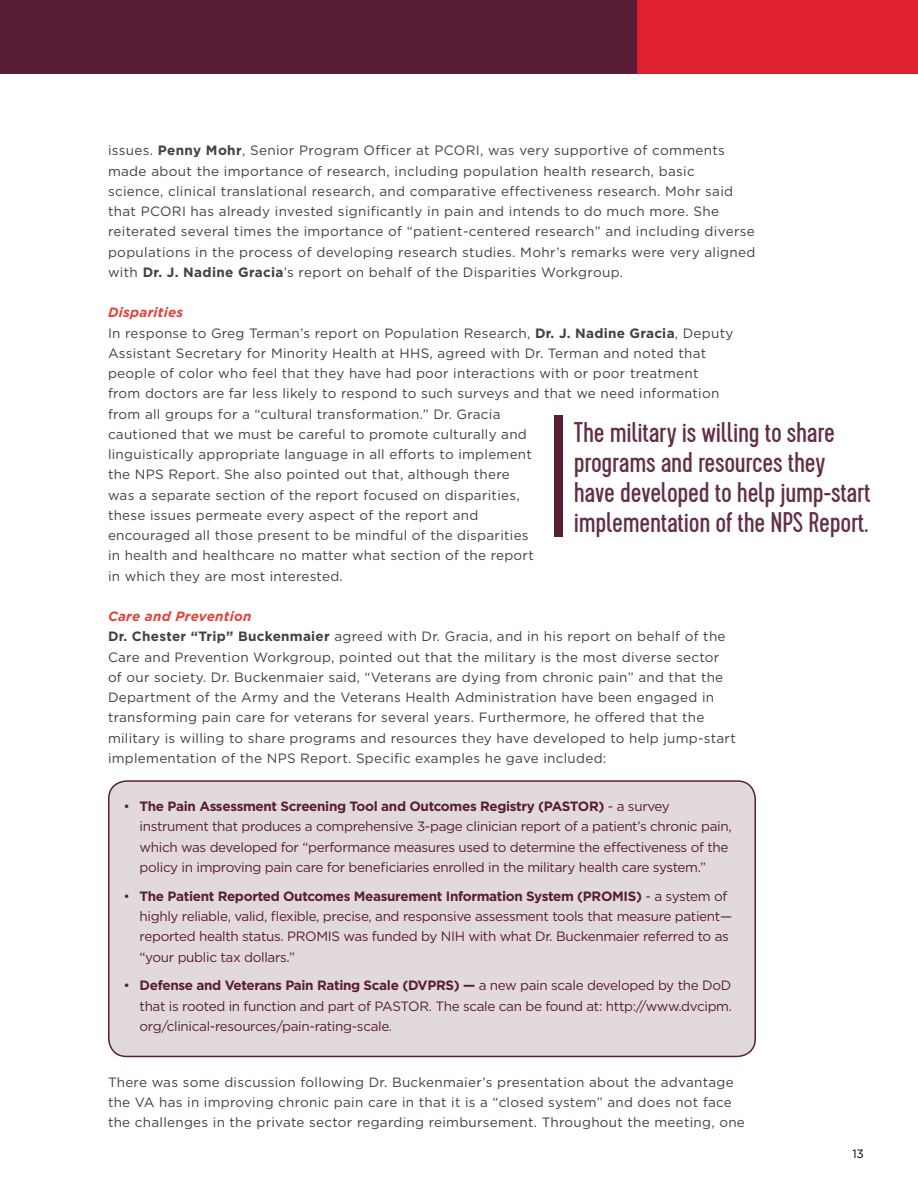
<style>
.page{position:relative;width:918px;height:1188px;background:#fff}
.page>*{position:absolute;margin:0;border:0;box-sizing:border-box;transform-origin:0 0}
.t1{font:28.5px/30px "Cervo";letter-spacing:-.01em;color:#632f44}
.t2{font:13.5px/20.2px "Gotham";letter-spacing:.02em;color:#414042}
.t3{font:13.5px/20.2px "Gotham";letter-spacing:-.025em;color:#581e38}
.t4{font:12px "Gotham";color:#000}
.s1{font-weight:700}
.s2{font-weight:700;font-style:italic;color:#e2423b}
</style>
<div class="page">
<div style="left:0;top:0;width:918px;height:73px;background:#581e38"></div>
<div style="left:637px;top:0;width:281px;height:73px;background:#df212f"></div>
<div style="left:109px;top:781px;width:646px;height:275px;background:#e2d9db;border-radius:18px"></div>
<div style="left:108px;top:780px;width:648px;height:277px;border:2px solid #581e38;border-radius:18px"></div>
<div style="left:555px;top:416px;width:8px;height:121px;background:#581e38"></div>
<p class="t2" style="left:108px;top:140px;width:649px">issues. <span class="s1">Penny Mohr</span>, Senior Program Officer at PCORI, was very supportive of comments made about the importance of research, including population health research, basic<br>science, clinical translational research, and comparative effectiveness research. Mohr said that PCORI has already invested significantly in pain and intends to do much more. She reiterated several times the importance of “patient-centered research” and including diverse populations in the process of developing research studies. Mohr’s remarks were very aligned with <span class="s1">Dr. J. Nadine Gracia</span>’s report on behalf of the Disparities Workgroup.</p>
<p class="t2" style="left:108px;top:302px;width:627px"><span class="s2">Disparities<br></span>In response to Greg Terman’s report on Population Research, <span class="s1">Dr. J. Nadine Gracia</span>, Deputy Assistant Secretary for Minority Health at HHS, agreed with Dr. Terman and noted that people of color who feel that they have had poor interactions with or poor treatment from doctors are far less likely to respond to such surveys and that we need information from all groups for a “cultural transformation.” Dr. Gracia<br>cautioned that we must be careful to promote culturally and<br>linguistically appropriate language in all efforts to implement<br>the NPS Report. She also pointed out that, although there<br>was a separate section of the report focused on disparities,<br>these issues permeate every aspect of the report and<br>encouraged all those present to be mindful of the disparities<br>in health and healthcare no matter what section of the report<br>in which they are most interested.</p>
<p class="t2" style="left:108px;top:606px;width:629px"><span class="s2">Care and Prevention<br></span><span class="s1">Dr. Chester “Trip” Buckenmaier</span> agreed with Dr. Gracia, and in his report on behalf of the Care and Prevention Workgroup, pointed out that the military is the most diverse sector of our society. Dr. Buckenmaier said, “Veterans are dying from chronic pain” and that the Department of the Army and the Veterans Health Administration have been engaged in transforming pain care for veterans for several years. Furthermore, he offered that the military is willing to share programs and resources they have developed to help jump-start implementation of the NPS Report. Specific examples he gave included:</p>
<p class="t3" style="left:140px;top:796px;width:594px;text-indent:-16px">• <span class="s1">The Pain Assessment Screening Tool and Outcomes Registry (PASTOR)</span> - a survey instrument that produces a comprehensive 3-page clinician report of a patient’s chronic pain, which was developed for “performance measures used to determine the effectiveness of the policy in improving pain care for beneficiaries enrolled in the military health care system.”</p>
<p class="t3" style="left:140px;top:886px;width:594px;text-indent:-16px">• <span class="s1">The Patient Reported Outcomes Measurement Information System (PROMIS)</span> - a system of highly reliable, valid, flexible, precise, and responsive assessment tools that measure patient— reported health status. PROMIS was funded by NIH with what Dr. Buckenmaier referred to as “your public tax dollars.”</p>
<p class="t3" style="left:140px;top:975px;width:594px;text-align:justify;text-indent:-16px">• <span class="s1">Defense and Veterans Pain Rating Scale (DVPRS) —</span> a new pain scale developed by the DoD that is rooted in function and part of PASTOR. The scale can be found at: http://www.dvcipm. org/clinical-resources/pain-rating-scale.</p>
<h1 class="t1" style="left:574px;top:418px;width:298px">The military is willing to share programs and resources they have developed to help jump-start implementation of the NPS Report.</h1>
<p class="t2" style="left:108px;top:1072px;width:638px">There was some discussion following Dr. Buckenmaier’s presentation about the advantage the VA has in improving chronic pain care in that it is a “closed system” and does not face the challenges in the private sector regarding reimbursement. Throughout the meeting, one</p>
<p class="t4" style="left:852px;top:1146px;width:13px">13</p>
</div>
